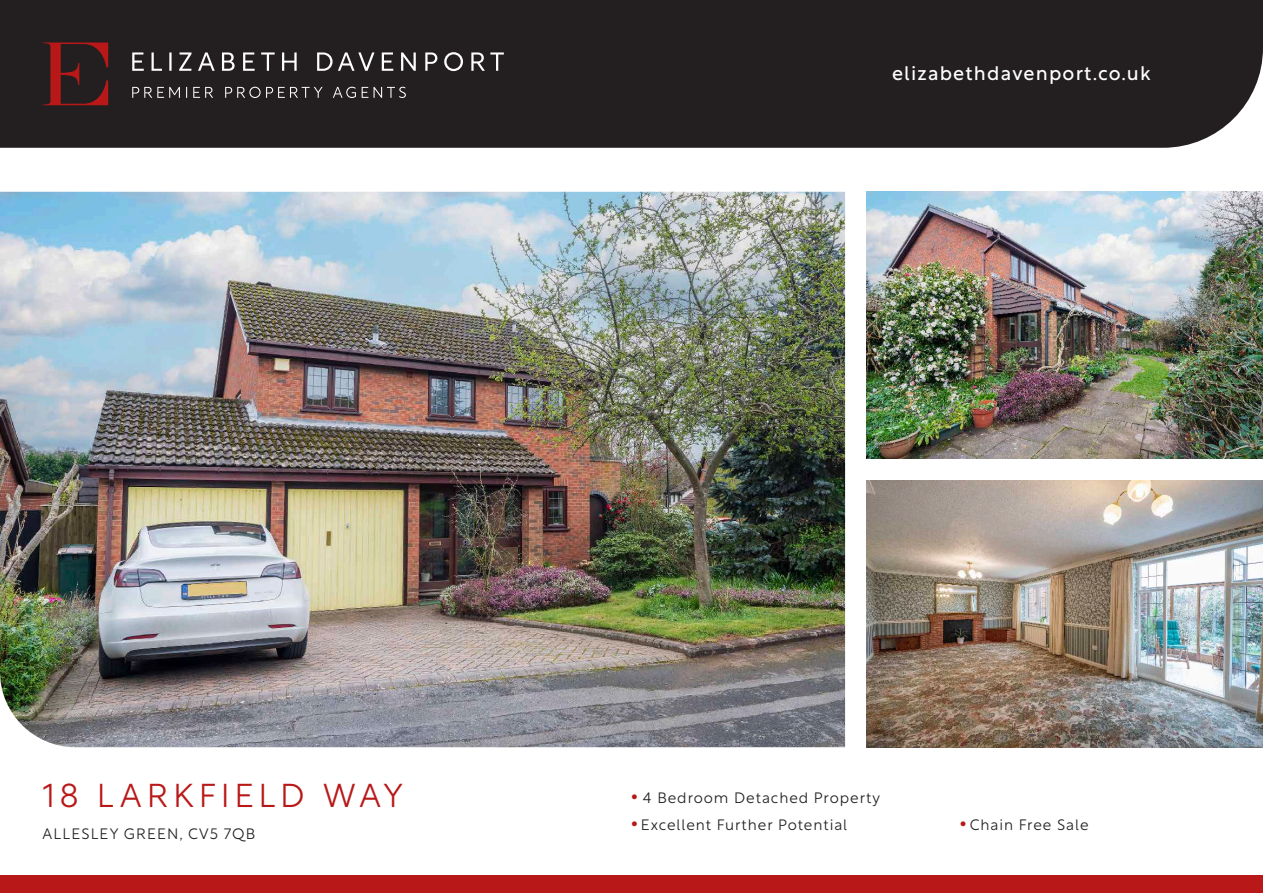
<style>
.page{position:relative;width:1263px;height:893px;background:#fff}
.page>*{position:absolute;margin:0;border:0;box-sizing:border-box;transform-origin:0 0}
.t1{font:300 33px "Rustica";letter-spacing:.145em;color:#b81918}
.t2{font:19.5px "Rustica";letter-spacing:.06em;color:#fff}
.t3{font:300 15px "Rustica";letter-spacing:.06em;color:#231f20}
.t4{font:300 15px "Rustica";letter-spacing:.08em;color:#231f20}
</style>
<div class="page">
<div style="left:0;top:0;width:1263px;height:148px;background:#231f20"></div>
<svg style="left:43px;top:43px;width:65px;height:62px;background:#4f1d1d"></svg>
<svg style="left:132px;top:52px;width:372px;height:19px;background:#555253"></svg>
<svg style="left:132px;top:87px;width:274px;height:11px;background:#4c4849"></svg>
<div style="left:0;top:876px;width:1263px;height:17px;background:#b81918"></div>
<img style="left:866px;top:192px;width:397px;height:267px">
<img style="left:866px;top:480px;width:397px;height:267px">
<img style="left:0;top:192px;width:845px;height:555px">
<p class="t2" style="left:892px;top:56px;width:260px">elizabethdavenport.co.uk</p>
<p class="t1" style="left:43px;top:767px;width:362px">18 LARKFIELD WAY</p>
<p class="t4" style="left:43px;top:820px;width:214px">ALLESLEY GREEN, CV5 7QB</p>
<p class="t3" style="left:631px;top:785px;width:250px"><sup>●</sup> 4 Bedroom Detached Property</p>
<p class="t3" style="left:631px;top:812px;width:217px"><sup>●</sup> Excellent Further Potential</p>
<p class="t3" style="left:960px;top:812px;width:130px"><sup>●</sup> Chain Free Sale</p>
</div>
